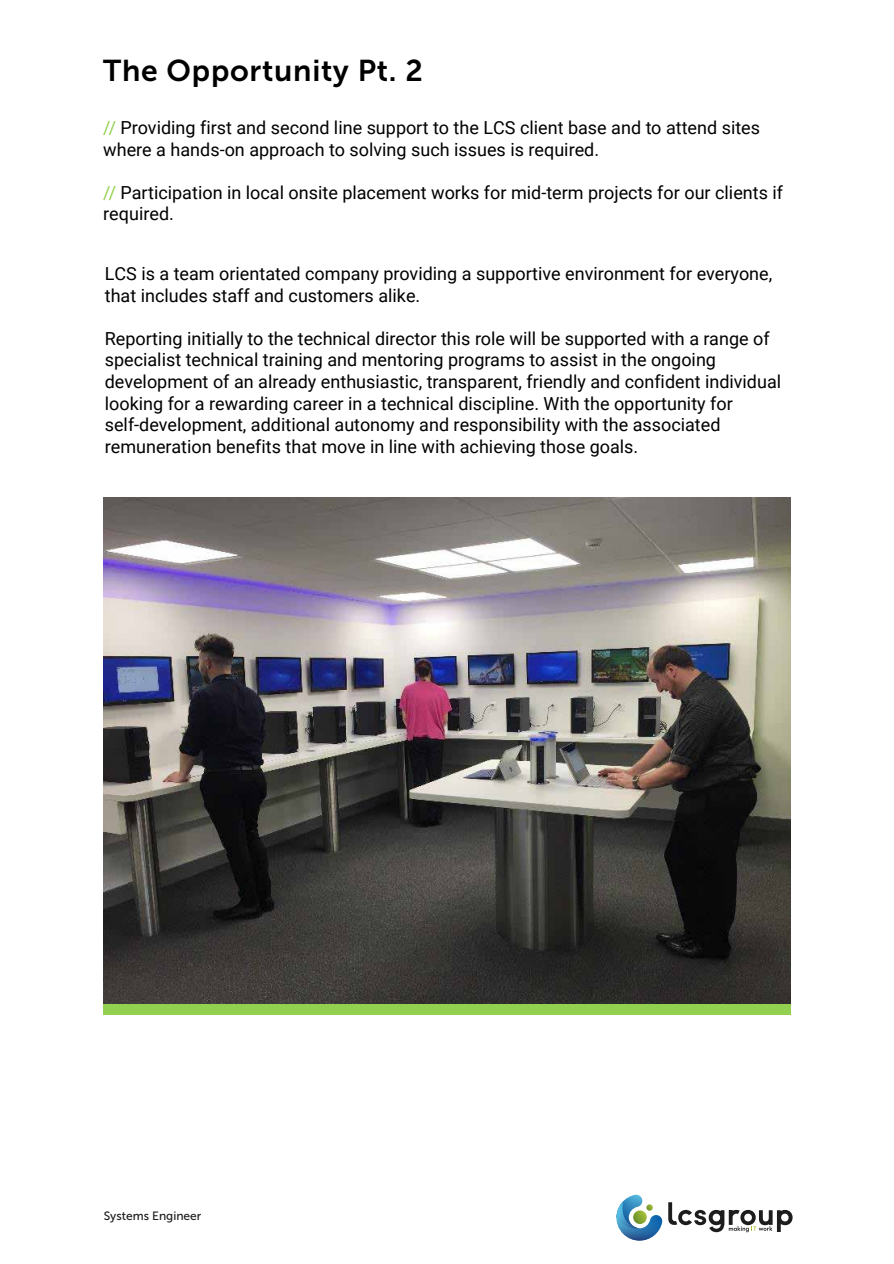
<style>
.page{position:relative;width:894px;height:1264px;background:#fff}
.page>*{position:absolute;margin:0;border:0;box-sizing:border-box;transform-origin:0 0}
.t1{font:30px "Museo Sans 700";letter-spacing:.025em;color:#000}
.t2{font:18px/21.6px "Roboto";color:#000}
.t3{font:12px "Museo Sans 500";color:#1a1a1a}
.s1{color:#92d050}
</style>
<div class="page">
<img style="left:103px;top:498px;width:686px;height:506px">
<div style="left:103px;top:1004px;width:687px;height:11px;background:#92d050"></div>
<svg style="left:668px;top:1202px;width:124px;height:30px"></svg>
<svg style="left:616px;top:1194px;width:46px;height:46px"></svg>
<h1 class="t1" style="left:103px;top:54px;width:321px">The Opportunity Pt. 2</h1>
<p class="t2" style="left:103px;top:116px;width:658px"><span class="s1">//</span> Providing first and second line support to the LCS client base and to attend sites where a hands-on approach to solving such issues is required.</p>
<p class="t2" style="left:103px;top:181px;width:681px"><span class="s1">//</span> Participation in local onsite placement works for mid-term projects for our clients if required.</p>
<p class="t2" style="left:105px;top:262px;width:668px">LCS is a team orientated company providing a supportive environment for everyone, that includes staff and customers alike.</p>
<p class="t2" style="left:105px;top:327px;width:677px">Reporting initially to the technical director this role will be supported with a range of specialist technical training and mentoring programs to assist in the ongoing development of an already enthusiastic, transparent, friendly and confident individual looking for a rewarding career in a technical discipline. With the opportunity for self-development, additional autonomy and responsibility with the associated remuneration benefits that move in line with achieving those goals.</p>
<p class="t3" style="left:104px;top:1209px;width:99px">Systems Engineer</p>
</div>
